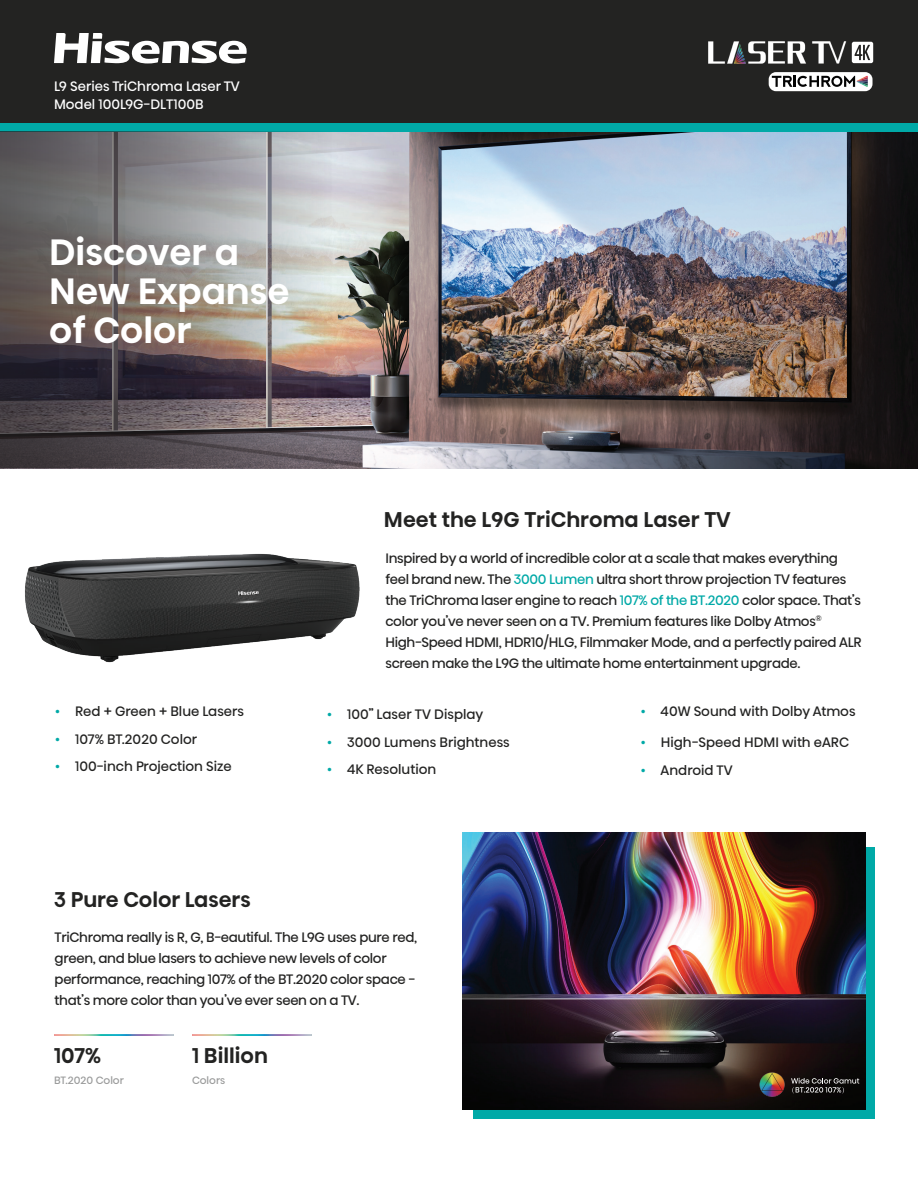
<style>
.page{position:relative;width:918px;height:1188px;background:#fff}
.page>*{position:absolute;margin:0;border:0;box-sizing:border-box;transform-origin:0 0}
.t1{font:500 36px/39px "Hisense Alfabet";color:#fff}
.t2{font:500 21px "Hisense Alfabet";color:#232322}
.t3{font:13.5px/21px "Hisense Alfabet";letter-spacing:-.025em;color:#232322}
.t4{font:13.5px "Hisense Alfabet";color:#232322}
.t5{font:13.5px/17.4px "Hisense Alfabet";color:#fff}
.t6{font:10.5px "Hisense Alfabet";color:#9a9b9b}
.s1{color:#00a9a7}
</style>
<div class="page">
<img style="left:332px;top:132px;width:586px;height:337px">
<div style="left:0;top:0;width:918px;height:131px;background:#232322"></div>
<div style="left:0;top:123px;width:918px;height:9px;background:#00a9a7"></div>
<svg style="left:54px;top:33px;width:193px;height:30px"></svg>
<div style="left:473px;top:847px;width:402px;height:271px;background:#00a9a7"></div>
<img style="left:54px;top:1035px;width:119px;height:1px">
<img style="left:192px;top:1035px;width:120px;height:1px">
<svg style="left:852px;top:42px;width:21px;height:21px"></svg>
<img style="left:708px;top:41px;width:139px;height:23px">
<img style="left:0;top:467px;width:427px;height:196px">
<div style="left:769px;top:72px;width:104px;height:19px;background:#fff;border-radius:7px"></div>
<svg style="left:772px;top:76px;width:96px;height:11px"></svg>
<img style="left:0;top:132px;width:332px;height:335px">
<img style="left:463px;top:833px;width:403px;height:276px">
<img style="left:757px;top:1069px;width:30px;height:30px">
<svg style="left:791px;top:1078px;width:68px;height:16px"></svg>
<p class="t5" style="left:54px;top:76px;width:187px">L9 Series TriChroma Laser TV<br>Model 100L9G-DLT100B</p>
<h1 class="t1" style="left:49px;top:232px;width:242px">Discover a<br>New Expanse of Color</h1>
<p class="t4" style="left:55px;top:700px;width:191px"><span class="s1">•</span> Red + Green + Blue Lasers</p>
<p class="t4" style="left:55px;top:728px;width:144px"><span class="s1">•</span> 107% BT.2020 Color</p>
<p class="t4" style="left:55px;top:756px;width:178px"><span class="s1">•</span> 100-inch Projection Size</p>
<h2 class="t2" style="left:54px;top:884px;width:198px">3 Pure Color Lasers</h2>
<h2 class="t2" style="left:384px;top:504px;width:348px">Meet the L9G TriChroma Laser TV</h2>
<p class="t3" style="left:385px;top:546px;width:478px">Inspired by a world of incredible color at a scale that makes everything feel brand new. The <span class="s1">3000 Lumen</span> ultra short throw projection TV features the TriChroma laser engine to reach <span class="s1">107% of the BT.2020</span> color space. That’s color you’ve never seen on a TV. Premium features like Dolby Atmos<sup>® </sup>High-Speed HDMI, HDR10/HLG, Filmmaker Mode, and a perfectly paired ALR screen make the L9G the ultimate home entertainment upgrade.</p>
<p class="t4" style="left:327px;top:703px;width:158px"><span class="s1">•</span> 100” Laser TV Display</p>
<p class="t4" style="left:640px;top:700px;width:217px"><span class="s1">•</span> 40W Sound with Dolby Atmos</p>
<p class="t4" style="left:640px;top:731px;width:210px"><span class="s1">•</span> High-Speed HDMI with eARC</p>
<p class="t4" style="left:640px;top:759px;width:94px"><span class="s1">•</span> Android TV</p>
<p class="t4" style="left:327px;top:731px;width:184px"><span class="s1">•</span> 3000 Lumens Brightness</p>
<p class="t4" style="left:327px;top:759px;width:111px"><span class="s1">•</span> 4K Resolution</p>
<p class="t3" style="left:55px;top:925px;width:364px">TriChroma really is R, G, B-eautiful. The L9G uses pure red, green, and blue lasers to achieve new levels of color performance, reaching 107% of the BT.2020 color space - that’s more color than you’ve ever seen on a TV.</p>
<h2 class="t2" style="left:54px;top:1041px;width:49px">107%</h2>
<p class="t6" style="left:54px;top:1072px;width:71px">BT.2020 Color</p>
<h2 class="t2" style="left:192px;top:1041px;width:77px">1 Billion</h2>
<p class="t6" style="left:192px;top:1072px;width:35px">Colors</p>
</div>
